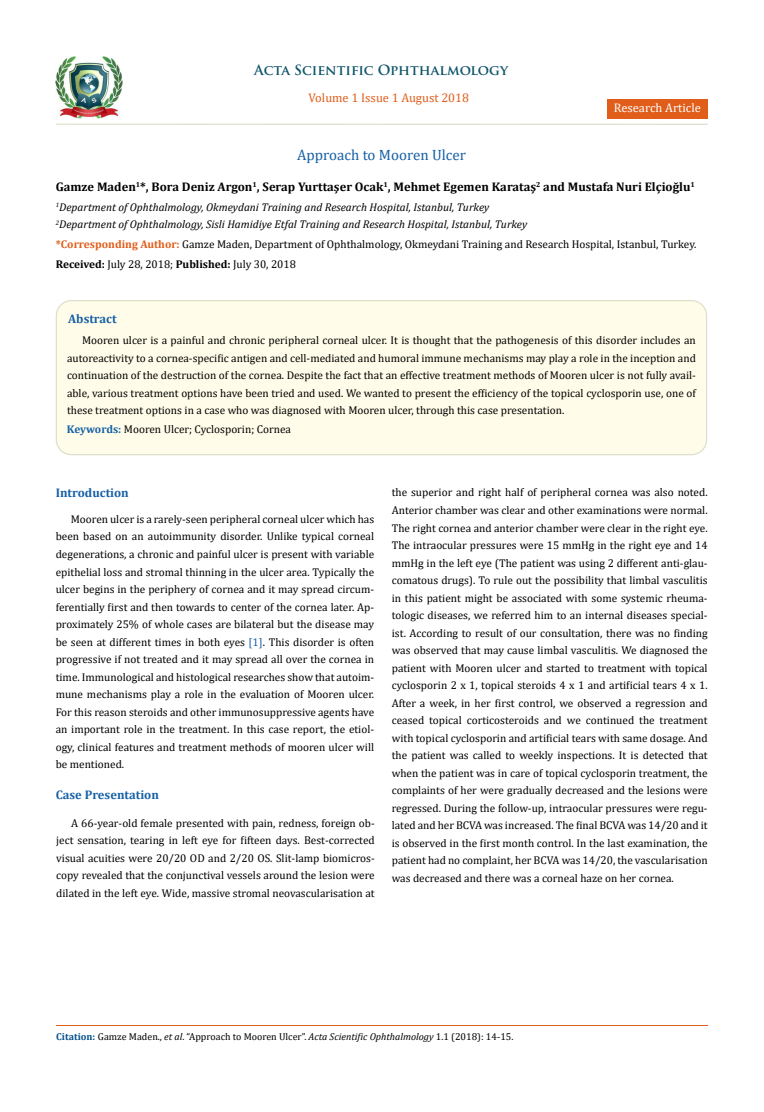
<style>
.page{position:relative;width:764px;height:1112px;background:#fff}
.page>*{position:absolute;margin:0;border:0;box-sizing:border-box;transform-origin:0 0}
.t1{font:15px "Cambria";color:#1560a6}
.t2{font:700 13.75px "Trajan Pro";color:#0e546a}
.t3{font:700 12.5px "Cambria";color:#000}
.t4{font:700 12.5px "Cambria";color:#1560a6}
.t5{font:12.5px "Cambria";color:#e05d1a}
.t6{font:12.5px "Cambria";color:#fff}
.t7{font:11.25px/17.5px "Cambria";color:#000;text-align:justify}
.t8{font:italic 11.25px/17.5px "Cambria";color:#000}
.t9{font:10px "Cambria";color:#000}
.s1{font-weight:700;color:#e05d1a}
.s2{font-weight:700}
.s3{font-weight:700;color:#1560a6}
.s4{color:#1560a6}
.s5{font-weight:700;color:#035089}
.s6{font-style:italic}
</style>
<div class="page">
<img style="left:56px;top:57px;width:66px;height:61px">
<div style="left:607px;top:99px;width:100px;height:20px;background:#e05d1a"></div>
<div style="left:56px;top:300px;width:650px;height:154px;background:#fffde9;border-radius:15px"></div>
<div style="left:56px;top:300px;width:651px;height:155px;border:1px solid #e0dfcd;border-radius:15px"></div>
<hr style="left:56px;top:1025px;width:651px;height:1px;background:#e05d1a">
<hr style="left:56px;top:123px;width:651px;height:2px;background:#e0dfcd">
<p class="t2" style="left:254px;top:62px;width:255px">Acta Scientific Ophthalmology</p>
<p class="t5" style="left:309px;top:91px;width:162px">Volume 1 Issue 1 August 2018</p>
<p class="t6" style="left:614px;top:100px;width:89px">Research Article</p>
<h1 class="t1" style="left:297px;top:146px;width:170px">Approach to Mooren Ulcer</h1>
<p class="t3" style="left:56px;top:178px;width:640px">Gamze Maden<sup>1</sup>*, Bora Deniz Argon<sup>1</sup>, Serap Yurttaşer Ocak<sup>1</sup>, Mehmet Egemen Karataş<sup>2</sup> and Mustafa Nuri Elçioğlu<sup>1</sup></p>
<p class="t8" style="left:56px;top:198px;width:473px"><sup>1</sup>Department of Ophthalmology, Okmeydani Training and Research Hospital, Istanbul, Turkey<br><sup>2</sup>Department of Ophthalmology, Sisli Hamidiye Etfal Training and Research Hospital, Istanbul, Turkey</p>
<p class="t7" style="left:56px;top:234px;width:642px;line-height:20.2px"><span class="s1">*Corresponding Author:</span> Gamze Maden, Department of Ophthalmology, Okmeydani Training and Research Hospital, Istanbul, Turkey.<br><span class="s2">Received:</span> July 28, 2018; <span class="s2">Published:</span> July 30, 2018</p>
<p class="t4" style="left:68px;top:309px;width:50px">Abstract</p>
<p class="t7" style="left:67px;top:331px;width:630px;text-indent:15px">Mooren ulcer is a painful and chronic peripheral corneal ulcer. It is thought that the pathogenesis of this disorder includes an autoreactivity to a cornea-specific antigen and cell-mediated and humoral immune mechanisms may play a role in the inception and continuation of the destruction of the cornea. Despite the fact that an effective treatment methods of Mooren ulcer is not fully avail&shy;able, various treatment options have been tried and used. We wanted to present the efficiency of the topical cyclosporin use, one of these treatment options in a case who was diagnosed with Mooren ulcer, through this case presentation.</p>
<p class="t7" style="left:67px;top:420px;width:225px"><span class="s3">Keywords:</span> Mooren Ulcer; Cyclosporin; Cornea</p>
<p class="t4" style="left:56px;top:484px;width:75px">Introduction</p>
<p class="t7" style="left:56px;top:510px;width:320px;text-indent:15px">Mooren ulcer is a rarely-seen peripheral corneal ulcer which has been based on an autoimmunity disorder. Unlike typical corneal degenerations, a chronic and painful ulcer is present with variable epithelial loss and stromal thinning in the ulcer area. Typically the ulcer begins in the periphery of cornea and it may spread circum&shy;ferentially first and then towards to center of the cornea later. Ap&shy;proximately 25% of whole cases are bilateral but the disease may be seen at different times in both eyes <span class="s4">[1]</span>. This disorder is often progressive if not treated and it may spread all over the cornea in time. Immunological and histological researches show that autoim&shy;mune mechanisms play a role in the evaluation of Mooren ulcer.<br>For this reason steroids and other immunosuppressive agents have an important role in the treatment. In this case report, the etiol&shy;ogy, clinical features and treatment methods of mooren ulcer will be mentioned.</p>
<p class="t4" style="left:56px;top:786px;width:105px">Case Presentation</p>
<p class="t7" style="left:56px;top:814px;width:320px;text-indent:15px">A 66-year-old female presented with pain, redness, foreign ob&shy;ject sensation, tearing in left eye for fifteen days. Best-corrected visual acuities were 20/20 OD and 2/20 OS. Slit-lamp biomicros&shy;copy revealed that the conjunctival vessels around the lesion were dilated in the left eye. Wide, massive stromal neovascularisation at</p>
<p class="t7" style="left:392px;top:484px;width:317px">the superior and right half of peripheral cornea was also noted.<br>Anterior chamber was clear and other examinations were normal.<br>The right cornea and anterior chamber were clear in the right eye.<br>The intraocular pressures were 15 mmHg in the right eye and 14 mmHg in the left eye (The patient was using 2 different anti-glau&shy;comatous drugs). To rule out the possibility that limbal vasculitis in this patient might be associated with some systemic rheuma&shy;tologic diseases, we referred him to an internal diseases special&shy;ist. According to result of our consultation, there was no finding was observed that may cause limbal vasculitis. We diagnosed the patient with Mooren ulcer and started to treatment with topical cyclosporin 2 x 1, topical steroids 4 x 1 and artificial tears 4 x 1.<br>After a week, in her first control, we observed a regression and ceased topical corticosteroids and we continued the treatment with topical cyclosporin and artificial tears with same dosage. And the patient was called to weekly inspections. It is detected that when the patient was in care of topical cyclosporin treatment, the complaints of her were gradually decreased and the lesions were regressed. During the follow-up, intraocular pressures were regu&shy;lated and her BCVA was increased. The final BCVA was 14/20 and it is observed in the first month control. In the last examination, the patient had no complaint, her BCVA was 14/20, the vascularisation was decreased and there was a corneal haze on her cornea.</p>
<p class="t9" style="left:56px;top:1030px;width:459px"><span class="s5">Citation:</span> Gamze Maden., <span class="s6">et al</span>. “Approach to Mooren Ulcer”. <span class="s6">Acta Scientific Ophthalmology</span> 1.1 (2018): 14-15.</p>
</div>
